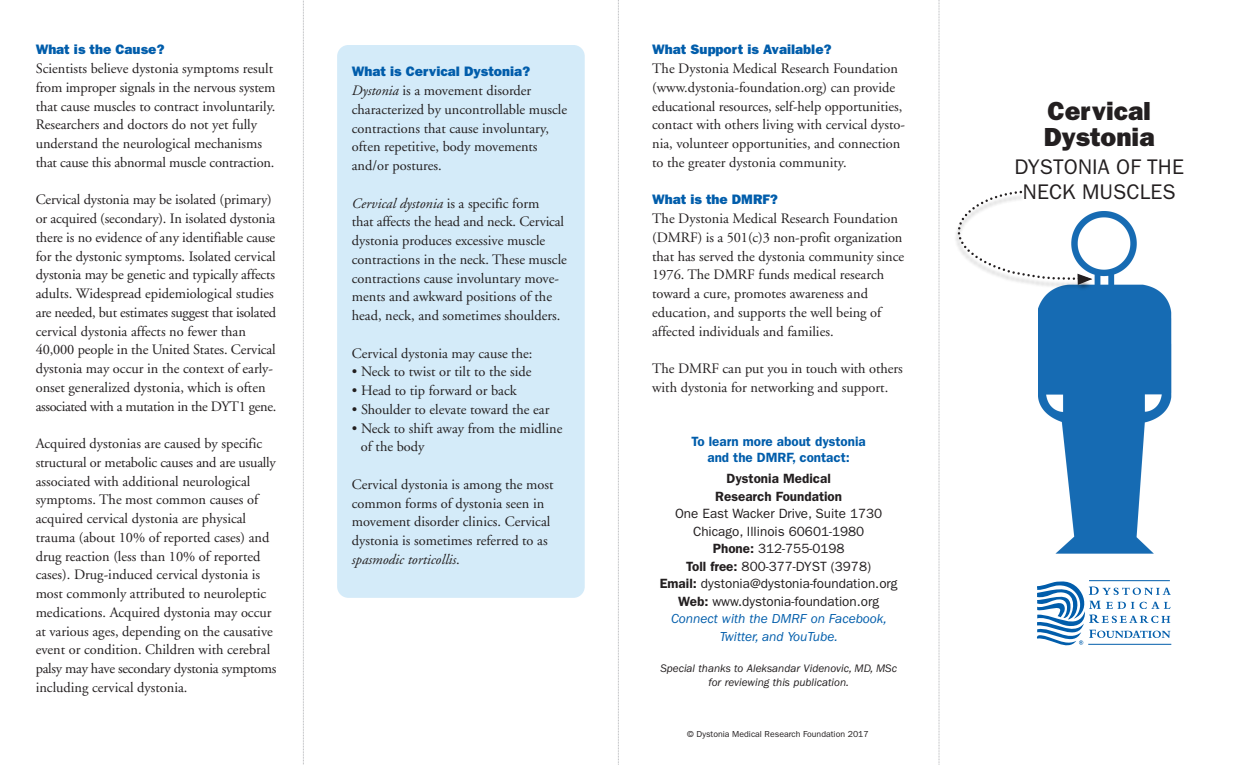
<style>
.page{position:relative;width:1260px;height:765px;background:#fff}
.page>*{position:absolute;margin:0;border:0;box-sizing:border-box;transform-origin:0 0}
.t1{font:800 26.25px/26.2px "Franklin Gothic";color:#231f20}
.t2{font:21.25px/25px "Franklin Gothic";letter-spacing:.005em;color:#231f20;text-align:center}
.t3{font:14.38px/18.8px "Adobe Garamond";color:#231f20}
.t4{font:800 13.75px "Franklin Gothic";color:#015dab}
.t5{font:13.5px/17.5px "Franklin Gothic";color:#231f20;text-align:center}
.t6{font:600 13.5px/16.2px "Franklin Gothic";color:#015dab;text-align:center}
.t7{font:600 13.5px/17.5px "Franklin Gothic";color:#231f20;text-align:center}
.t8{font:italic 11.25px/13.8px "Franklin Gothic";color:#231f20;text-align:center}
.t9{font:8.75px "Franklin Gothic";color:#231f20}
.s1{font-style:italic}
.s2{font-weight:600}
.s3{font-style:italic;color:#015dab}
</style>
<div class="page">
<div style="left:337px;top:45px;width:248px;height:553px;background:#d4ebf9;border-radius:11px"></div>
<svg style="left:303px;top:0;width:1px;height:765px"></svg>
<svg style="left:618px;top:0;width:1px;height:765px"></svg>
<svg style="left:938px;top:0;width:233px;height:765px"></svg>
<p class="t4" style="left:36px;top:45px;width:130px">What is the Cause?</p>
<p class="t3" style="left:36px;top:60px;width:241px">Scientists believe dystonia symptoms result from improper signals in the nervous system that cause muscles to contract involuntarily.<br>Researchers and doctors do not yet fully understand the neurological mechanisms that cause this abnormal muscle contraction.</p>
<p class="t3" style="left:36px;top:192px;width:242px">Cervical dystonia may be isolated (primary) or acquired (secondary). In isolated dystonia there is no evidence of any identifiable cause for the dystonic symptoms. Isolated cervical dystonia may be genetic and typically affects adults. Widespread epidemiological studies are needed, but estimates suggest that isolated cervical dystonia affects no fewer than 40,000 people in the United States. Cervical dystonia may occur in the context of early&shy;onset generalized dystonia, which is often associated with a mutation in the DYT1 gene.</p>
<p class="t3" style="left:36px;top:435px;width:242px">Acquired dystonias are caused by specific structural or metabolic causes and are usually associated with additional neurological symptoms. The most common causes of acquired cervical dystonia are physical trauma (about 10% of reported cases) and drug reaction (less than 10% of reported cases). Drug-induced cervical dystonia is most commonly attributed to neuroleptic medications. Acquired dystonia may occur at various ages, depending on the causative event or condition. Children with cerebral palsy may have secondary dystonia symptoms including cervical dystonia.</p>
<p class="t4" style="left:352px;top:67px;width:180px">What is Cervical Dystonia?</p>
<p class="t3" style="left:352px;top:82px;width:217px"><span class="s1">Dystonia</span> is a movement disorder characterized by uncontrollable muscle contractions that cause involuntary, often repetitive, body movements and/or postures.</p>
<p class="t3" style="left:352px;top:195px;width:217px"><span class="s1">Cervical dystonia</span> is a specific form<br>that affects the head and neck. Cervical dystonia produces excessive muscle contractions in the neck. These muscle contractions cause involuntary move&shy;ments and awkward positions of the head, neck, and sometimes shoulders.</p>
<p class="t3" style="left:352px;top:345px;width:182px">Cervical dystonia may cause the:</p>
<p class="t3" style="left:352px;top:364px;width:181px">• Neck to twist or tilt to the side</p>
<p class="t3" style="left:352px;top:382px;width:166px">• Head to tip forward or back</p>
<p class="t3" style="left:352px;top:401px;width:199px">• Shoulder to elevate toward the ear</p>
<p class="t3" style="left:361px;top:420px;width:203px;text-indent:-9px">• Neck to shift away from the midline of the body</p>
<p class="t3" style="left:352px;top:476px;width:203px">Cervical dystonia is among the most common forms of dystonia seen in movement disorder clinics. Cervical dystonia is sometimes referred to as <span class="s1">spasmodic torticollis</span>.</p>
<p class="t4" style="left:652px;top:45px;width:181px">What Support is Available?</p>
<p class="t3" style="left:652px;top:60px;width:254px">The Dystonia Medical Research Foundation (www.dystonia-foundation.org) can provide educational resources, self-help opportunities, contact with others living with cervical dysto&shy;nia, volunteer opportunities, and connection to the greater dystonia community.</p>
<p class="t4" style="left:652px;top:195px;width:127px">What is the DMRF?</p>
<p class="t3" style="left:652px;top:210px;width:254px">The Dystonia Medical Research Foundation (DMRF) is a 501(c)3 non-profit organization that has served the dystonia community since 1976. The DMRF funds medical research toward a cure, promotes awareness and education, and supports the well being of affected individuals and families.</p>
<p class="t3" style="left:652px;top:360px;width:252px">The DMRF can put you in touch with others with dystonia for networking and support.</p>
<p class="t6" style="left:692px;top:434px;width:176px">To learn more about dystonia and the DMRF, contact:</p>
<p class="t7" style="left:715px;top:471px;width:128px">Dystonia Medical<br>Research Foundation</p>
<p class="t5" style="left:660px;top:506px;width:239px">One East Wacker Drive, Suite 1730<br>Chicago, Illinois 60601-1980<br><span class="s2">Phone:</span> 312-755-0198<br><span class="s2">Toll free:</span> 800-377-DYST (3978)<br><span class="s2">Email:</span> dystonia@dystonia-foundation.org<br><span class="s2">Web:</span> www.dystonia-foundation.org<br><span class="s3">Connect with the DMRF on Facebook,<br>Twitter, and YouTube.</span></p>
<p class="t8" style="left:660px;top:662px;width:238px">Special thanks to Aleksandar Videnovic, MD, MSc for reviewing this publication.</p>
<p class="t9" style="left:687px;top:731px;width:183px">© Dystonia Medical Research Foundation 2017</p>
<h1 class="t1" style="left:1044px;top:100px;width:112px">Cervical<br>Dystonia</h1>
<h2 class="t2" style="left:1015px;top:156px;width:171px">DYSTONIA OF THE<br>NECK MUSCLES</h2>
</div>
